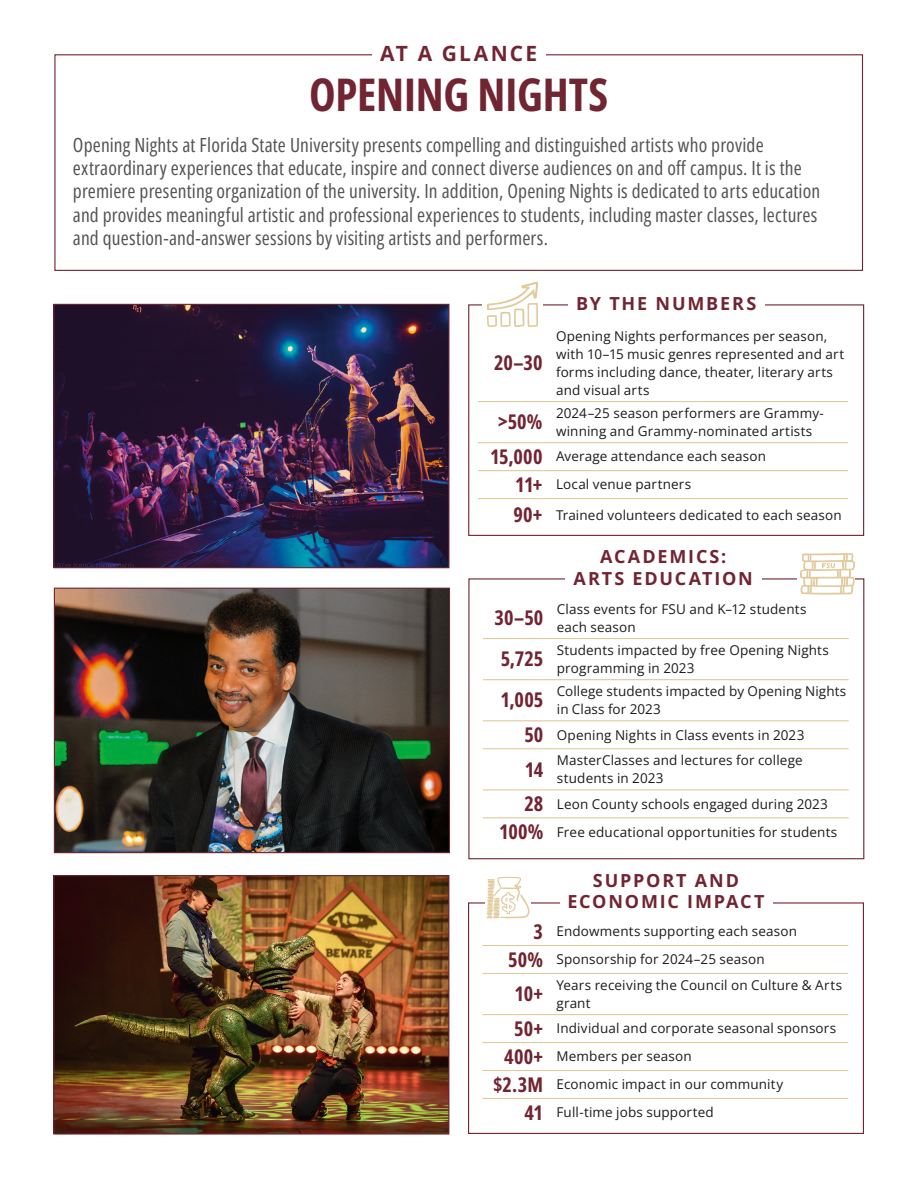
<style>
.page{position:relative;width:918px;height:1188px;background:#fff}
.page>*{position:absolute;margin:0;border:0;box-sizing:border-box;transform-origin:0 0}
.t1{font:700 45px "Open Sans Condensed";letter-spacing:-.005em;color:#712532}
.t2{font:700 21px "Open Sans";letter-spacing:.1em;color:#712532}
.t3{font:700 20.25px "Open Sans Condensed";color:#712532}
.t4{font:19.5px/23.4px "Open Sans Condensed";letter-spacing:.005em;color:#545553}
.t5{font:700 18px/21.6px "Open Sans";letter-spacing:.1em;color:#712532;text-align:center}
.t6{font:13.5px/18px "Open Sans";letter-spacing:.01em;color:#1d1c1a}
.s1{font-family:"Open Sans Condensed";font-weight:700;font-size:20.25px;color:#712532}
</style>
<div class="page">
<div style="left:54px;top:54px;width:809px;height:217px;border:1px solid #712532"></div>
<div style="left:468px;top:304px;width:396px;height:232px;border:1px solid #712532"></div>
<div style="left:482px;top:281px;width:60px;height:47px;background:#fff"></div>
<svg style="left:486px;top:281px;width:53px;height:46px"></svg>
<div style="left:372px;top:40px;width:174px;height:28px;background:#fff"></div>
<svg style="left:800px;top:553px;width:55px;height:42px"></svg>
<div style="left:568px;top:291px;width:196px;height:25px;background:#fff"></div>
<div style="left:468px;top:902px;width:396px;height:232px;border:1px solid #712532"></div>
<div style="left:560px;top:868px;width:212px;height:47px;background:#fff"></div>
<hr style="left:483px;top:945px;width:60px;height:1px;background:#e1ca9b">
<hr style="left:543px;top:945px;width:305px;height:1px;background:#e1ca9b">
<hr style="left:483px;top:973px;width:60px;height:1px;background:#e1ca9b">
<hr style="left:543px;top:973px;width:305px;height:1px;background:#e1ca9b">
<hr style="left:483px;top:1014px;width:60px;height:1px;background:#e1ca9b">
<hr style="left:543px;top:1014px;width:305px;height:1px;background:#e1ca9b">
<hr style="left:483px;top:1042px;width:60px;height:1px;background:#e1ca9b">
<hr style="left:543px;top:1042px;width:305px;height:1px;background:#e1ca9b">
<hr style="left:483px;top:1070px;width:60px;height:1px;background:#e1ca9b">
<hr style="left:543px;top:1070px;width:305px;height:1px;background:#e1ca9b">
<hr style="left:483px;top:1098px;width:60px;height:1px;background:#e1ca9b">
<hr style="left:543px;top:1098px;width:305px;height:1px;background:#e1ca9b">
<img style="left:56px;top:590px;width:392px;height:261px">
<div style="left:54px;top:588px;width:396px;height:265px;border:1px solid #712532"></div>
<hr style="left:478px;top:401px;width:65px;height:1px;background:#e1ca9b">
<hr style="left:543px;top:401px;width:305px;height:1px;background:#e1ca9b">
<hr style="left:478px;top:442px;width:65px;height:1px;background:#e1ca9b">
<hr style="left:543px;top:442px;width:305px;height:1px;background:#e1ca9b">
<hr style="left:478px;top:470px;width:65px;height:1px;background:#e1ca9b">
<hr style="left:543px;top:470px;width:305px;height:1px;background:#e1ca9b">
<hr style="left:478px;top:498px;width:65px;height:1px;background:#e1ca9b">
<hr style="left:543px;top:498px;width:305px;height:1px;background:#e1ca9b">
<hr style="left:483px;top:638px;width:60px;height:1px;background:#e1ca9b">
<hr style="left:543px;top:638px;width:306px;height:1px;background:#e1ca9b">
<hr style="left:483px;top:679px;width:60px;height:1px;background:#e1ca9b">
<hr style="left:543px;top:679px;width:306px;height:1px;background:#e1ca9b">
<hr style="left:483px;top:720px;width:60px;height:1px;background:#e1ca9b">
<hr style="left:543px;top:720px;width:306px;height:1px;background:#e1ca9b">
<hr style="left:483px;top:748px;width:60px;height:1px;background:#e1ca9b">
<hr style="left:543px;top:748px;width:306px;height:1px;background:#e1ca9b">
<hr style="left:483px;top:789px;width:60px;height:1px;background:#e1ca9b">
<hr style="left:543px;top:789px;width:306px;height:1px;background:#e1ca9b">
<hr style="left:483px;top:817px;width:60px;height:1px;background:#e1ca9b">
<hr style="left:543px;top:817px;width:306px;height:1px;background:#e1ca9b">
<div style="left:485px;top:875px;width:46px;height:45px;background:#fff"></div>
<svg style="left:486px;top:877px;width:44px;height:42px"></svg>
<img style="left:55px;top:306px;width:392px;height:260px">
<div style="left:53px;top:304px;width:396px;height:264px;border:1px solid #712532"></div>
<img style="left:55px;top:877px;width:392px;height:256px">
<div style="left:53px;top:875px;width:396px;height:260px;border:1px solid #712532"></div>
<h2 class="t2" style="left:380px;top:39px;width:158px">AT A GLANCE</h2>
<h1 class="t1" style="left:309px;top:62px;width:301px">OPENING NIGHTS</h1>
<p class="t4" style="left:73px;top:132px;width:749px">Opening Nights at Florida State University presents compelling and distinguished artists who provide extraordinary experiences that educate, inspire and connect diverse audiences on and off campus. It is the premiere presenting organization of the university. In addition, Opening Nights is dedicated to arts education and provides meaningful artistic and professional experiences to students, including master classes, lectures and question-and-answer sessions by visiting artists and performers.</p>
<h3 class="t3" style="left:494px;top:348px;width:50px">20–30</h3>
<h3 class="t5" style="left:576px;top:293px;width:182px">BY THE NUMBERS</h3>
<p class="t6" style="left:556px;top:327px;width:290px">Opening Nights performances per season, with 10–15 music genres represented and art forms including dance, theater, literary arts and visual arts</p>
<h3 class="t3" style="left:498px;top:407px;width:46px">&gt;50%</h3>
<p class="t6" style="left:556px;top:404px;width:269px">2024–25 season performers are Grammy&shy;winning and Grammy-nominated artists</p>
<p class="t6" style="left:515px;top:442px;width:252px;line-height:27.9px;text-indent:-25px"><span class="s1">15,000</span> Average attendance each season<br><span class="s1">11+</span> Local venue partners</p>
<p class="t6" style="left:514px;top:505px;width:330px"><span class="s1">90+</span> Trained volunteers dedicated to each season</p>
<h3 class="t5" style="left:574px;top:546px;width:181px">ACADEMICS:<br>ARTS EDUCATION</h3>
<h3 class="t3" style="left:495px;top:603px;width:50px">30–50</h3>
<p class="t6" style="left:557px;top:600px;width:251px">Class events for FSU and K–12 students each season</p>
<h3 class="t3" style="left:501px;top:644px;width:44px">5,725</h3>
<p class="t6" style="left:557px;top:641px;width:274px">Students impacted by free Opening Nights programming in 2023</p>
<h3 class="t3" style="left:500px;top:685px;width:44px">1,005</h3>
<p class="t6" style="left:557px;top:682px;width:291px">College students impacted by Opening Nights in Class for 2023</p>
<p class="t6" style="left:524px;top:725px;width:282px"><span class="s1">50</span> Opening Nights in Class events in 2023</p>
<h3 class="t3" style="left:525px;top:754px;width:20px">14</h3>
<p class="t6" style="left:557px;top:751px;width:247px">MasterClasses and lectures for college students in 2023</p>
<p class="t6" style="left:499px;top:790px;width:340px;line-height:27.9px;text-indent:25px"><span class="s1">28</span> Leon County schools engaged during 2023<br><span class="s1">100%</span> Free educational opportunities for students</p>
<h3 class="t5" style="left:568px;top:869px;width:199px">SUPPORT AND<br>ECONOMIC IMPACT</h3>
<p class="t6" style="left:508px;top:917px;width:290px;line-height:27.9px;text-indent:25px"><span class="s1">3</span> Endowments supporting each season<br><span class="s1">50%</span> Sponsorship for 2024–25 season</p>
<h3 class="t3" style="left:515px;top:979px;width:30px">10+</h3>
<p class="t6" style="left:557px;top:976px;width:287px">Years receiving the Council on Culture &amp; Arts grant</p>
<p class="t6" style="left:514px;top:1019px;width:323px"><span class="s1">50+</span> Individual and corporate seasonal sponsors</p>
<p class="t6" style="left:504px;top:1047px;width:189px"><span class="s1">400+</span> Members per season</p>
<p class="t6" style="left:493px;top:1075px;width:292px"><span class="s1">$2.3M</span> Economic impact in our community</p>
<p class="t6" style="left:524px;top:1103px;width:191px"><span class="s1">41</span> Full-time jobs supported</p>
</div>
